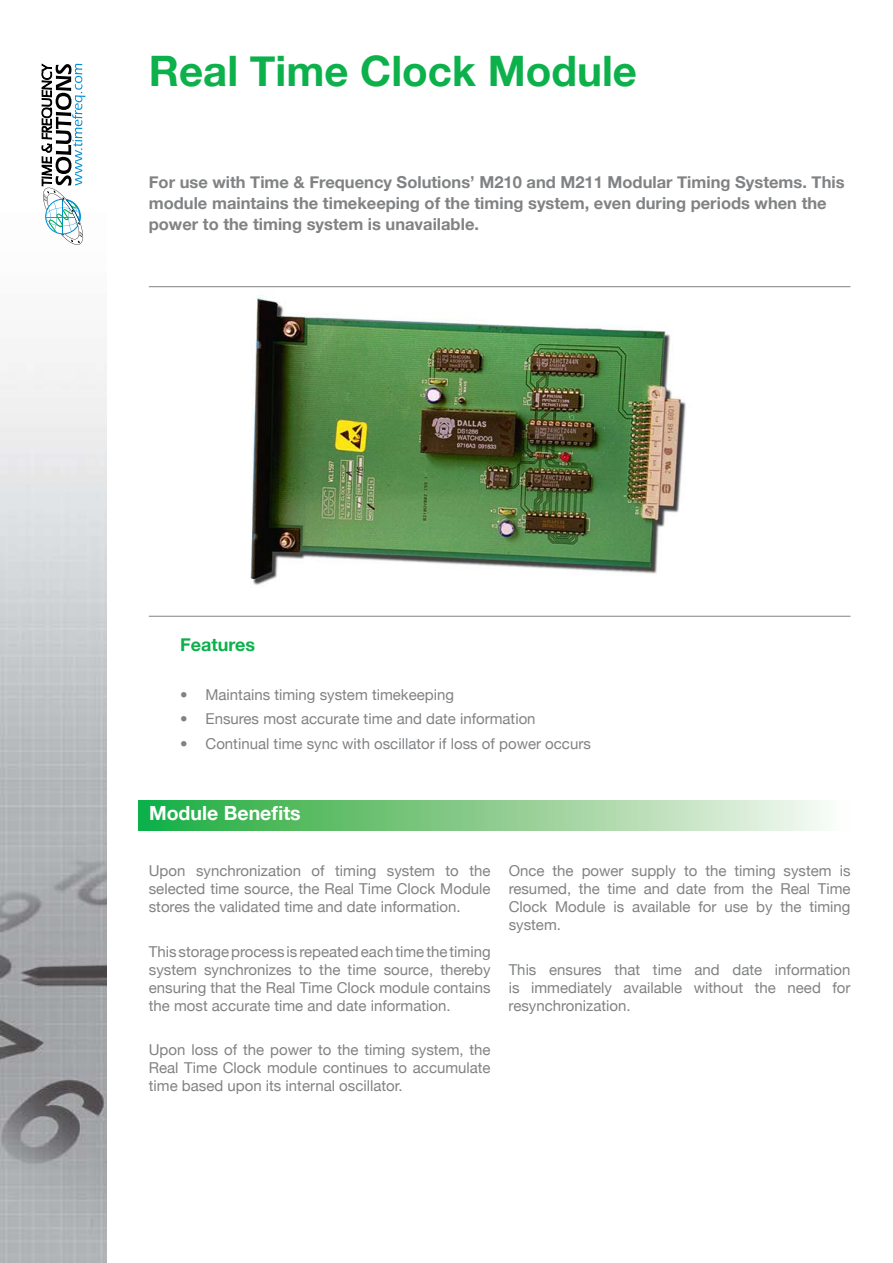
<style>
.page{position:relative;width:893px;height:1263px;background:#fff}
.page>*{position:absolute;margin:0;border:0;box-sizing:border-box;transform-origin:0 0}
.t1{font:700 42px "Helvetica Neue";color:#0db14b}
.t2{font:700 19.5px "Helvetica Neue";color:#fff}
.t3{font:700 18px "Helvetica Neue";color:#0db14b}
.t4{font:700 16.5px/21px "Helvetica Neue";color:#808284}
.t5{font:15px/18px "Helvetica Neue";color:#808284;text-align:justify}
</style>
<div class="page">
<img style="left:191px;top:287px;width:549px;height:329px">
<img style="left:0;top:63px;width:106px;height:1200px">
<svg style="left:138px;top:800px;width:686px;height:30px"></svg>
<hr style="left:149px;top:286px;width:701px;height:1px;background:#808284">
<hr style="left:149px;top:616px;width:701px;height:1px;background:#808284">
<svg style="left:42px;top:64px;width:43px;height:181px"></svg>
<h1 class="t1" style="left:149px;top:45px;width:490px">Real Time Clock Module</h1>
<p class="t4" style="left:149px;top:172px;width:697px">For use with Time &amp; Frequency Solutions’ M210 and M211 Modular Timing Systems. This module maintains the timekeeping of the timing system, even during periods when the power to the timing system is unavailable.</p>
<p class="t3" style="left:180px;top:634px;width:77px">Features</p>
<p class="t5" style="left:180px;top:685px;width:275px">• Maintains timing system timekeeping</p>
<p class="t5" style="left:180px;top:710px;width:357px">• Ensures most accurate time and date information</p>
<p class="t5" style="left:180px;top:734px;width:412px">• Continual time sync with oscillator if loss of power occurs</p>
<h2 class="t2" style="left:149px;top:800px;width:153px">Module Benefits</h2>
<p class="t5" style="left:149px;top:861px;width:343px">Upon synchronization of timing system to the selected time source, the Real Time Clock Module stores the validated time and date information.</p>
<p class="t5" style="left:149px;top:942px;width:343px">This storageprocess is repeatedeachtime the timing system synchronizes to the time source, thereby ensuring that the Real Time Clock module contains the most accurate time and date information.</p>
<p class="t5" style="left:149px;top:1040px;width:343px">Upon loss of the power to the timing system, the Real Time Clock module continues to accumulate time based upon its internal oscillator.</p>
<p class="t5" style="left:509px;top:861px;width:343px">Once the power supply to the timing system is resumed, the time and date from the Real Time Clock Module is available for use by the timing system.</p>
<p class="t5" style="left:509px;top:960px;width:343px">This ensures that time and date information is immediately available without the need for resynchronization.</p>
</div>
